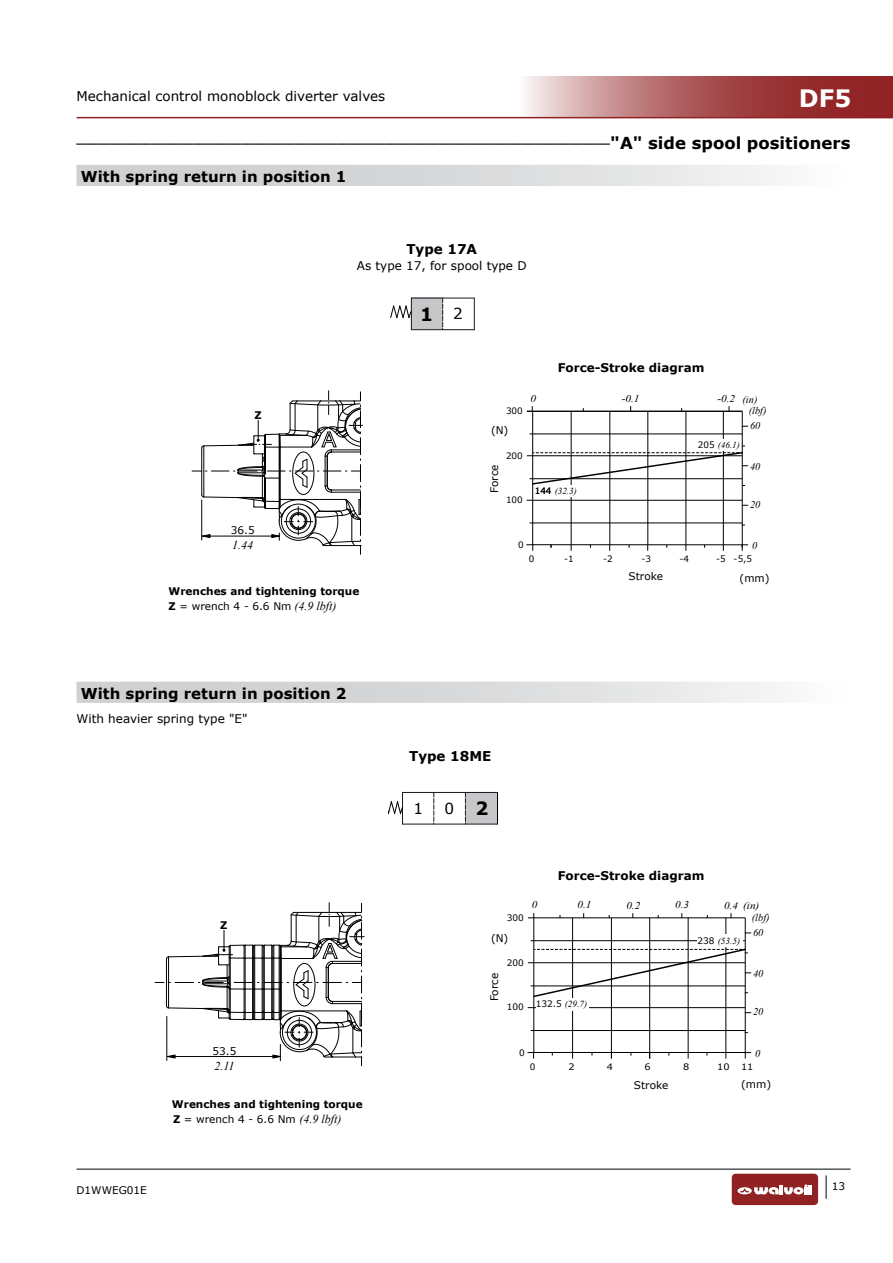
<style>
.page{position:relative;width:893px;height:1263px;background:#fff}
.page>*{position:absolute;margin:0;border:0;box-sizing:border-box;transform-origin:0 0}
.t1{font:700 24px "Verdana";color:#fff}
.t2{font:700 18.3px "Verdana";color:#000}
.t3{font:15.15px "Verdana";color:#000}
.t4{font:700 15px "Verdana";color:#000}
.t5{font:13.5px "Verdana";color:#000}
.t6{font:700 13.5px "Verdana";color:#000}
.t7{font:700 12.15px "Verdana";color:#000}
.t8{font:12px "Verdana";color:#000}
.t9{font:700 12px "Verdana";color:#000}
.t10{font:italic 12px "Times New Roman";color:#000}
.t11{font:10.5px "Verdana";color:#000}
.t12{font:700 10.5px "Verdana";color:#000}
.t13{font:italic 10.35px "Times New Roman";color:#000}
.t14{font:italic 10.35px "Times New Roman";color:#000;scale:1.08 1}
.t15{font:italic 10.35px "Times New Roman";color:#000;scale:1.1 1}
.t16{font:700 9.6px "Verdana";color:#000}
.t17{font:italic 9.3px "Times New Roman";color:#000}
.t18{font:italic 9.15px "Times New Roman";color:#000}
.t19{font:8.85px "Verdana";color:#000}
.t20{font:8.85px "Verdana";color:#000;scale:1.1 1}
.s1{font-size:16.5px}
.s2{font-weight:400;font-size:15.15px}
.s3{font-family:"Verdana";font-style:normal;font-size:8.85px}
.s4{font-weight:700}
.s5{font-family:"Times New Roman";font-style:italic;font-size:12px}
.s6{font-weight:700;font-size:18.3px}
</style>
<div class="page">
<svg style="left:517px;top:77px;width:376px;height:40px;background:#b26567"></svg>
<hr style="left:77px;top:1169px;width:773px;height:1px;background:#000">
<svg style="left:826px;top:1175px;width:1px;height:24px"></svg>
<hr style="left:77px;top:117px;width:816px;height:1px;background:#912224">
<div style="left:732px;top:1174px;width:86px;height:31px;background:#912224;border-radius:4px"></div>
<svg style="left:737px;top:1184px;width:75px;height:10px"></svg>
<div style="left:77px;top:165px;width:773px;height:21px;background:linear-gradient(to right,#c6c8c9,#f5f5f5)"></div>
<div style="left:77px;top:682px;width:773px;height:21px;background:linear-gradient(to right,#c6c8c9,#f5f5f5)"></div>
<div style="left:411px;top:298px;width:32px;height:31px;background:#c6c7c8"></div>
<hr style="left:411px;top:298px;width:1px;height:32px;background:#1b171c">
<hr style="left:411px;top:298px;width:63px;height:1px;background:#1b171c">
<hr style="left:411px;top:329px;width:63px;height:1px;background:#1b171c">
<hr style="left:474px;top:298px;width:1px;height:32px;background:#1b171c">
<svg style="left:442px;top:298px;width:1px;height:31px"></svg>
<svg style="left:390px;top:305px;width:21px;height:13px"></svg>
<svg style="left:192px;top:391px;width:170px;height:163px"></svg>
<svg style="left:526px;top:407px;width:222px;height:144px"></svg>
<div style="left:465px;top:793px;width:32px;height:31px;background:#c6c7c8"></div>
<hr style="left:402px;top:792px;width:1px;height:32px;background:#1b171c">
<hr style="left:402px;top:792px;width:95px;height:1px;background:#1b171c">
<hr style="left:402px;top:824px;width:95px;height:1px;background:#1b171c">
<svg style="left:465px;top:793px;width:1px;height:31px"></svg>
<svg style="left:434px;top:793px;width:1px;height:31px"></svg>
<svg style="left:388px;top:801px;width:15px;height:13px"></svg>
<hr style="left:497px;top:792px;width:1px;height:32px;background:#000">
<svg style="left:155px;top:903px;width:209px;height:163px"></svg>
<svg style="left:527px;top:913px;width:224px;height:146px"></svg>
<p class="t5" style="left:77px;top:87px;width:310px">Mechanical control monoblock diverter valves</p>
<h1 class="t1" style="left:799px;top:81px;width:54px">DF5</h1>
<p class="t16" style="left:77px;top:133px;width:775px">______________________________________________________________________________<span class="s1">"A" side spool positioners</span></p>
<h3 class="t4" style="left:81px;top:166px;width:267px">With spring return in position 1</h3>
<p class="t12" style="left:254px;top:408px;width:9px">Z</p>
<p class="t11" style="left:231px;top:523px;width:25px">36.5</p>
<p class="t10" style="left:232px;top:536px;width:22px">1.44</p>
<p class="t7" style="left:401px;top:239px;width:62px">Tipo 17A</p>
<p class="t6" style="left:406px;top:239px;width:72px">Type 17A</p>
<p class="t8" style="left:357px;top:258px;width:171px">As type 17, for spool type D</p>
<h2 class="t2" style="left:420px;top:301px;width:44px">1 <span class="s2">2</span></h2>
<p class="t19" style="left:506px;top:405px;width:18px">300</p>
<p class="t11" style="left:491px;top:423px;width:19px">(N)</p>
<p class="t11" style="left:487px;top:493px;width:30px;rotate:-90deg">Force</p>
<p class="t19" style="left:506px;top:449px;width:18px">200</p>
<h3 class="t3" style="left:510px;top:483px;width:11px">2</h3>
<p class="t19" style="left:506px;top:493px;width:18px">100</p>
<p class="t19" style="left:518px;top:539px;width:7px">0</p>
<p class="t9" style="left:558px;top:359px;width:148px">Force-Stroke diagram</p>
<p class="t15" style="left:531px;top:391px;width:7px">0</p>
<p class="t15" style="left:622px;top:391px;width:18px">-0.1</p>
<p class="t15" style="left:717px;top:392px;width:38px">-0.2 (in)</p>
<p class="t18" style="left:698px;top:439px;width:44px"><span class="s3">205</span> (46.1)</p>
<p class="t18" style="left:535px;top:485px;width:44px"><span class="s3">144</span> (32.3)</p>
<p class="t13" style="left:749px;top:404px;width:19px">(lbf)</p>
<p class="t13" style="left:750px;top:418px;width:12px">60</p>
<p class="t19" style="left:720px;top:439px;width:18px">205</p>
<p class="t13" style="left:750px;top:459px;width:12px">40</p>
<p class="t13" style="left:750px;top:497px;width:12px">20</p>
<p class="t13" style="left:752px;top:539px;width:7px">0</p>
<p class="t19" style="left:529px;top:553px;width:7px">0</p>
<p class="t19" style="left:564px;top:553px;width:11px">-1</p>
<p class="t19" style="left:603px;top:553px;width:11px">-2</p>
<p class="t19" style="left:641px;top:553px;width:11px">-3</p>
<p class="t19" style="left:679px;top:553px;width:11px">-4</p>
<p class="t19" style="left:716px;top:553px;width:38px">-5 -5,5</p>
<p class="t7" style="left:281px;top:582px;width:52px">Tipo 12</p>
<p class="t12" style="left:169px;top:584px;width:192px">Wrenches and tightening torque</p>
<p class="t11" style="left:169px;top:599px;width:169px"><span class="s4">Z</span> = wrench 4 - 6.6 Nm <span class="s5">(4.9 lbft)</span></p>
<h3 class="t4" style="left:81px;top:682px;width:267px">With spring return in position 2</h3>
<p class="t7" style="left:54px;top:687px;width:102px">Tipo 17P - 18P</p>
<p class="t8" style="left:77px;top:710px;width:173px">With heavier spring type "E"</p>
<p class="t12" style="left:220px;top:918px;width:9px">Z</p>
<p class="t11" style="left:212px;top:1043px;width:25px">53.5</p>
<p class="t10" style="left:214px;top:1057px;width:22px">2.11</p>
<p class="t12" style="left:172px;top:1097px;width:192px">Wrenches and tightening torque</p>
<p class="t11" style="left:77px;top:1183px;width:72px">D1WWEG01E</p>
<p class="t11" style="left:173px;top:1112px;width:170px"><span class="s4">Z</span> = wrench 4 - 6.6 Nm <span class="s5">(4.9 lbft)</span></p>
<p class="t11" style="left:629px;top:569px;width:36px">Stroke</p>
<p class="t11" style="left:740px;top:571px;width:31px">(mm)</p>
<p class="t6" style="left:409px;top:746px;width:84px">Type 18ME</p>
<p class="t7" style="left:414px;top:748px;width:95px">Tipo 18-18ME</p>
<h3 class="t3" style="left:413px;top:798px;width:11px">1</h3>
<h3 class="t3" style="left:445px;top:798px;width:46px">0 <span class="s6">2</span></h3>
<p class="t19" style="left:507px;top:912px;width:19px">300</p>
<p class="t11" style="left:491px;top:930px;width:19px">(N)</p>
<p class="t11" style="left:487px;top:1001px;width:30px;rotate:-90deg">Force</p>
<p class="t19" style="left:507px;top:956px;width:19px">200</p>
<p class="t19" style="left:507px;top:1001px;width:19px">100</p>
<p class="t19" style="left:519px;top:1046px;width:7px">0</p>
<h2 class="t2" style="left:589px;top:855px;width:44px">1 <span class="s2">0</span></h2>
<h3 class="t3" style="left:653px;top:858px;width:11px">2</h3>
<p class="t9" style="left:558px;top:867px;width:148px">Force-Stroke diagram</p>
<p class="t14" style="left:532px;top:898px;width:7px">0</p>
<p class="t14" style="left:577px;top:898px;width:15px">0.1</p>
<p class="t14" style="left:626px;top:898px;width:15px">0.2</p>
<p class="t14" style="left:675px;top:898px;width:15px">0.3</p>
<p class="t14" style="left:724px;top:898px;width:34px">0.4 (in)</p>
<p class="t17" style="left:536px;top:997px;width:53px"><span class="s3">132.5</span> (29.7)</p>
<p class="t19" style="left:553px;top:997px;width:5px">,</p>
<p class="t17" style="left:698px;top:934px;width:44px"><span class="s3">238</span> (53.5)</p>
<p class="t19" style="left:724px;top:935px;width:19px">238</p>
<p class="t13" style="left:752px;top:910px;width:19px">(lbf)</p>
<p class="t13" style="left:753px;top:925px;width:12px">60</p>
<p class="t13" style="left:753px;top:966px;width:12px">40</p>
<p class="t13" style="left:753px;top:1005px;width:12px">20</p>
<p class="t13" style="left:755px;top:1046px;width:7px">0</p>
<p class="t19" style="left:530px;top:1061px;width:7px">0</p>
<p class="t20" style="left:569px;top:1061px;width:7px">2</p>
<p class="t20" style="left:607px;top:1061px;width:7px">4</p>
<p class="t20" style="left:644px;top:1061px;width:7px">6</p>
<p class="t20" style="left:683px;top:1061px;width:7px">8</p>
<p class="t20" style="left:717px;top:1061px;width:13px">10</p>
<p class="t20" style="left:741px;top:1060px;width:13px">11</p>
<p class="t11" style="left:634px;top:1078px;width:36px">Stroke</p>
<p class="t11" style="left:741px;top:1077px;width:31px">(mm)</p>
<p class="t11" style="left:832px;top:1179px;width:15px">13</p>
</div>
